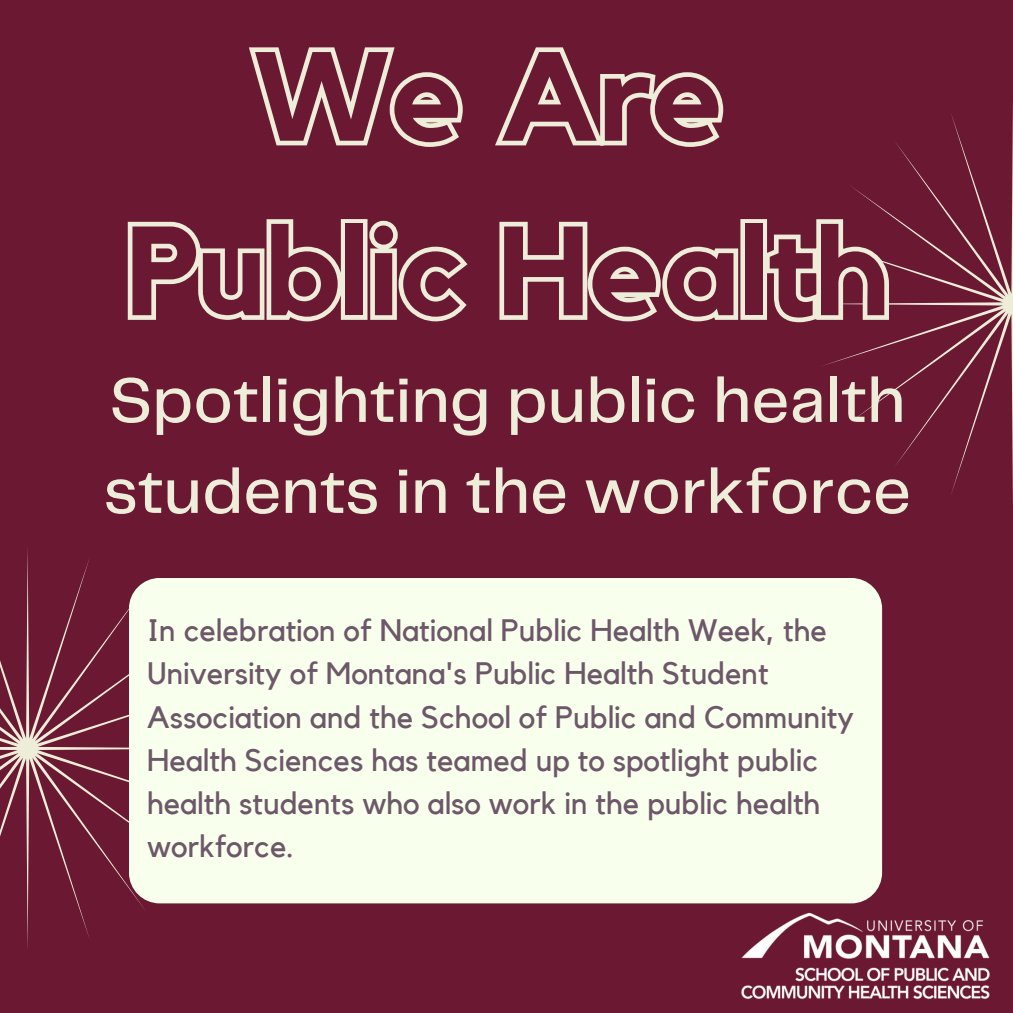
<style>
.page{position:relative;width:1013px;height:1013px;background:#fff}
.page>*{position:absolute;margin:0;border:0;box-sizing:border-box;transform-origin:0 0}
.t1{font:700 125px/174.4px "Kollektif";color:#6b1832;text-align:center}
.t2{font:500 65px/91px "Telegraf";color:#ededd9}
.t3{font:30.88px/43.1px "Kollektif";color:#6d5869}
</style>
<div class="page">
<div style="left:0;top:0;width:1012px;height:1012px;background:#6b1832"></div>
<svg style="left:0;top:549px;width:230px;height:399px"></svg>
<svg style="left:823px;top:114px;width:189px;height:380px"></svg>
<div style="left:129px;top:578px;width:753px;height:325px;background:#f9ffed;border-radius:31px"></div>
<img style="left:726px;top:903px;width:264px;height:96px">
<svg style="left:249px;top:47px;width:475px;height:100px"></svg>
<svg style="left:127px;top:213px;width:766px;height:115px"></svg>
<h1 class="t1" style="left:127px;top:15px;width:761px">We Are<br>Public Health</h1>
<h2 class="t2" style="left:104px;top:358px;width:808px">Spotlighting public health students in the workforce</h2>
<p class="t3" style="left:147px;top:610px;width:708px">In celebration of National Public Health Week, the University of Montana's Public Health Student Association and the School of Public and Community Health Sciences has teamed up to spotlight public health students who also work in the public health workforce.</p>
</div>
